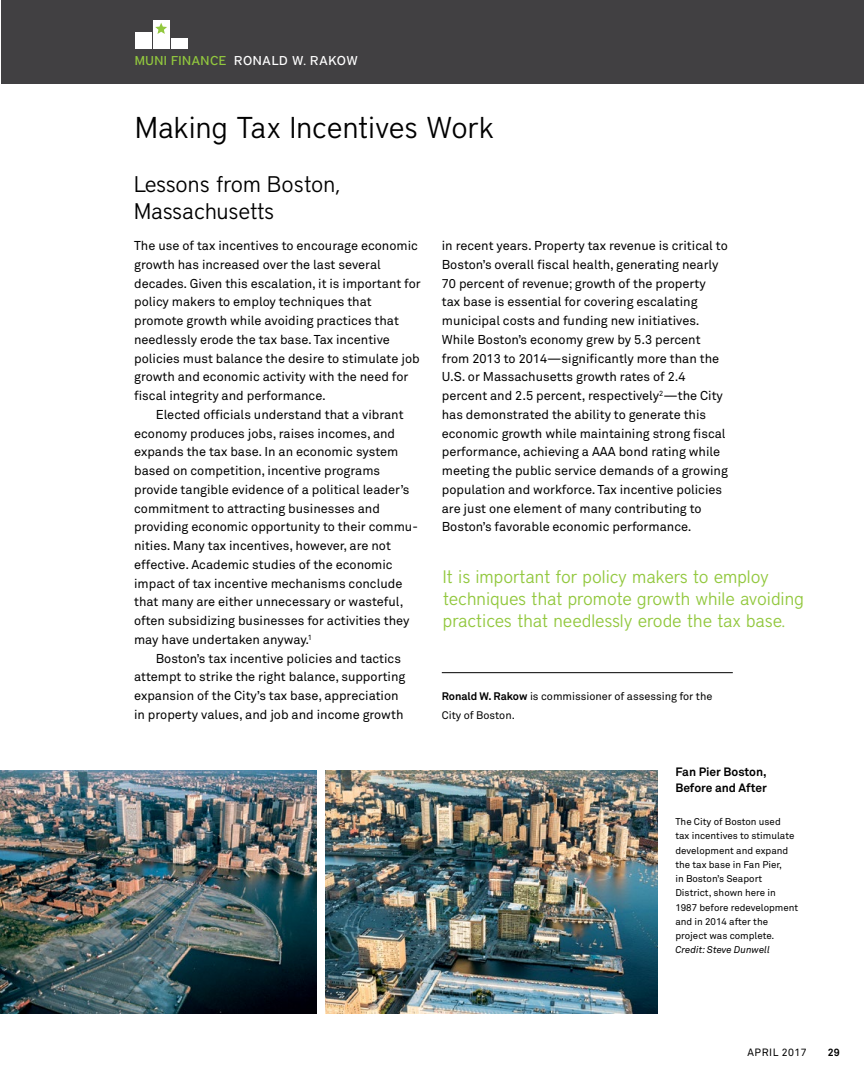
<style>
.page{position:relative;width:864px;height:1080px;background:#fff}
.page>*{position:absolute;margin:0;border:0;box-sizing:border-box;transform-origin:0 0}
.t1{font:300 30px "District";color:#000}
.t2{font:300 22.5px/27px "District";color:#000}
.t3{font:300 18px/22px "District";color:#92c83e}
.t4{font:12.75px/18.8px "Akkurat Pro";color:#000}
.t5{font:500 12.75px "District";letter-spacing:.04em;color:#fff}
.t6{font:700 12px/16.5px "Akkurat Pro";color:#000}
.t7{font:10.8px/18.8px "Akkurat Pro";color:#000}
.t8{font:10.5px "Akkurat Pro";letter-spacing:.05em;color:#000}
.t9{font:700 10.5px "Akkurat Pro";color:#000}
.t10{font:9.75px/14.2px "Akkurat Pro";color:#000}
.t11{font:italic 9.75px "Akkurat Pro";color:#000}
.s1{color:#92c83e}
.s2{font-weight:700}
</style>
<div class="page">
<img style="left:1px;top:770px;width:315px;height:243px">
<img style="left:326px;top:770px;width:332px;height:243px">
<div style="left:1px;top:0;width:863px;height:83px;background:#414042"></div>
<div style="left:135px;top:32px;width:17px;height:17px;background:#fff"></div>
<div style="left:153px;top:20px;width:17px;height:29px;background:#fff"></div>
<div style="left:171px;top:38px;width:17px;height:11px;background:#fff"></div>
<svg style="left:155px;top:23px;width:12px;height:11px"></svg>
<hr style="left:442px;top:672px;width:291px;height:1px;background:#000">
<p class="t5" style="left:135px;top:53px;width:225px"><span class="s1">MUNI FINANCE</span> RONALD W. RAKOW</p>
<h1 class="t1" style="left:135px;top:110px;width:360px">Making Tax Incentives Work</h1>
<h2 class="t2" style="left:134px;top:170px;width:207px">Lessons from Boston,<br>Massachusetts</h2>
<p class="t4" style="left:134px;top:237px;width:288px">The use of tax incentives to encourage economic growth has increased over the last several decades. Given this escalation, it is important for policy makers to employ techniques that promote growth while avoiding practices that needlessly erode the tax base. Tax incentive policies must balance the desire to stimulate job growth and economic activity with the need for fiscal integrity and performance.</p>
<p class="t4" style="left:134px;top:405px;width:285px;text-indent:22px">Elected officials understand that a vibrant economy produces jobs, raises incomes, and expands the tax base. In an economic system based on competition, incentive programs provide tangible evidence of a political leader’s commitment to attracting businesses and providing economic opportunity to their commu&shy;nities. Many tax incentives, however, are not effective. Academic studies of the economic impact of tax incentive mechanisms conclude that many are either unnecessary or wasteful, often subsidizing businesses for activities they may have undertaken anyway.<sup>1</sup></p>
<p class="t4" style="left:134px;top:649px;width:273px;text-indent:22px">Boston’s tax incentive policies and tactics attempt to strike the right balance, supporting expansion of the City’s tax base, appreciation in property values, and job and income growth</p>
<p class="t4" style="left:442px;top:237px;width:288px">in recent years. Property tax revenue is critical to Boston’s overall fiscal health, generating nearly 70 percent of revenue; growth of the property<br>tax base is essential for covering escalating municipal costs and funding new initiatives.<br>While Boston’s economy grew by 5.3 percent from 2013 to 2014—significantly more than the U.S. or Massachusetts growth rates of 2.4 percent and 2.5 percent, respectively<sup>2</sup>—the City has demonstrated the ability to generate this economic growth while maintaining strong fiscal performance, achieving a AAA bond rating while meeting the public service demands of a growing population and workforce. Tax incentive policies are just one element of many contributing to Boston’s favorable economic performance.</p>
<h3 class="t3" style="left:443px;top:566px;width:363px">It is important for policy makers to employ techniques that promote growth while avoiding practices that needlessly erode the tax base.</h3>
<p class="t7" style="left:442px;top:687px;width:272px"><span class="s2">Ronald W. Rakow</span> is commissioner of assessing for the<br>City of Boston.</p>
<p class="t6" style="left:675px;top:763px;width:93px">Fan Pier Boston,<br>Before and After</p>
<p class="t10" style="left:675px;top:815px;width:124px">The City of Boston used<br>tax incentives to stimulate development and expand the tax base in Fan Pier,<br>in Boston’s Seaport<br>District, shown here in<br>1987 before redevelopment and in 2014 after the project was complete.</p>
<p class="t11" style="left:675px;top:944px;width:96px">Credit: Steve Dunwell</p>
<p class="t8" style="left:748px;top:1047px;width:61px">APRIL 2017</p>
<p class="t9" style="left:828px;top:1046px;width:13px">29</p>
</div>
